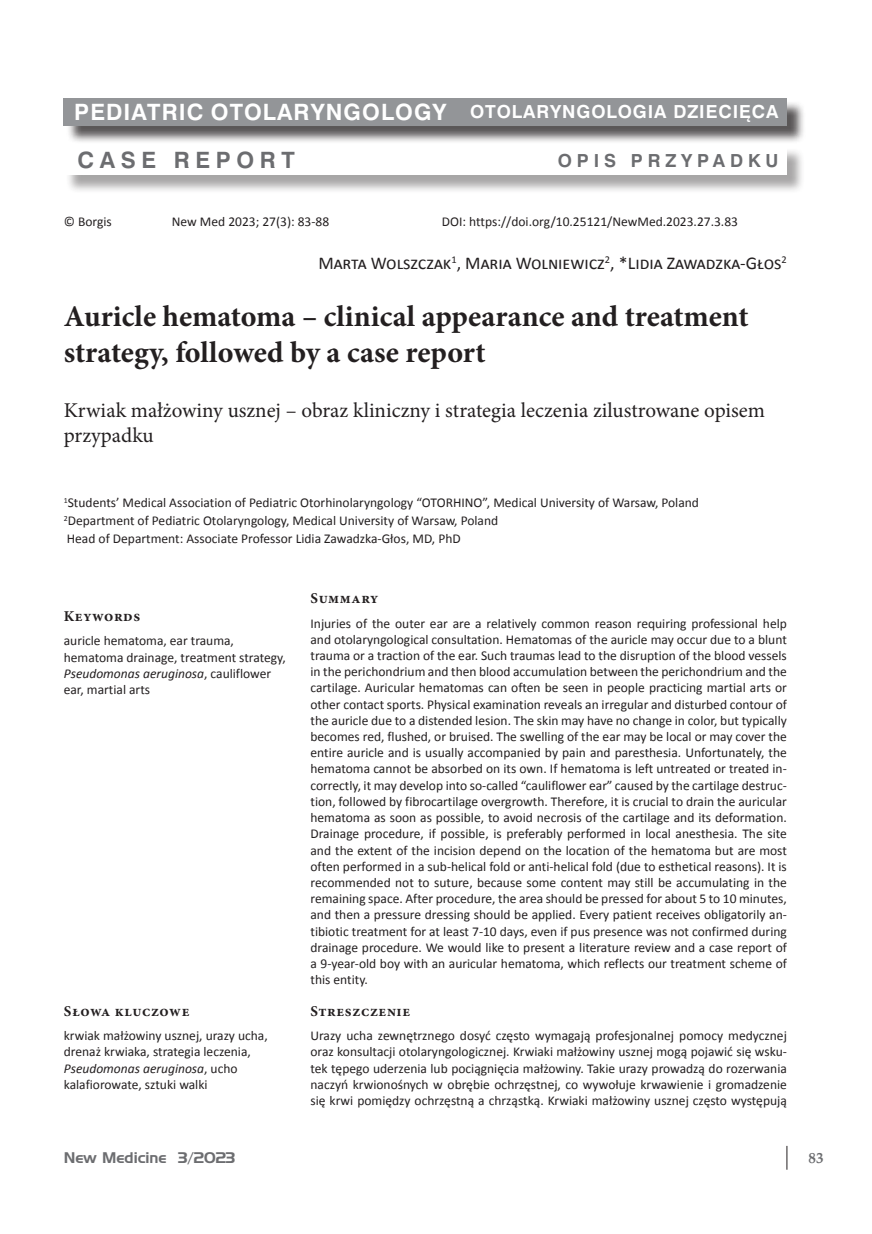
<style>
.page{position:relative;width:872px;height:1234px;background:#fff}
.page>*{position:absolute;margin:0;border:0;box-sizing:border-box;transform-origin:0 0}
.t1{font:700 30px/36px "Minion Pro";color:#231f20}
.t2{font:700 22.5px "Szwajcar EE";letter-spacing:.25em;color:#6c6d70}
.t3{font:21px/25.2px "Minion Pro";color:#231f20}
.t4{font:18px "Calibri";color:#231f20}
.t5{font:700 18px "Szwajcar EE";letter-spacing:.05em;color:#fff}
.t6{font:700 18px "Szwajcar EE";letter-spacing:.27em;color:#6c6d70}
.t7{font:700 15px "Minion Pro";letter-spacing:.045em;color:#231f20}
.t8{font:15px "Grotesk Handel EE";color:#6c6d70}
.t9{font:700 15px "Palatino Linotype";color:#6c6d70}
.t10{font:13.5px/16.2px "Calibri";color:#231f20}
.s1{font-size:22.5px}
.s2{font-style:italic}
</style>
<div class="page">
<svg style="left:786px;top:1145px;width:1px;height:24px"></svg>
<div style="left:66px;top:100px;width:739px;height:44px;background:#231f20;opacity:.75"></div>
<div style="left:64px;top:98px;width:723px;height:27px;background:#939598"></div>
<div style="left:65px;top:147px;width:740px;height:47px;background:#231f20;opacity:.4"></div>
<div style="left:63px;top:145px;width:723px;height:30px;background:#fff"></div>
<h3 class="t5" style="left:74px;top:101px;width:705px"><span class="s1">PEDIATRIC OTOLARYNGOLOGY</span> OTOLARYNGOLOGIA DZIECIĘCA</h3>
<h2 class="t2" style="left:77px;top:146px;width:219px">CASE REPORT</h2>
<h3 class="t6" style="left:558px;top:149px;width:222px">OPIS PRZYPADKU</h3>
<p class="t10" style="left:64px;top:213px;width:50px">© Borgis</p>
<p class="t10" style="left:172px;top:213px;width:159px">New Med 2023; 27(3): 83-88</p>
<p class="t10" style="left:442px;top:213px;width:297px">DOI: https://doi.org/10.25121/NewMed.2023.27.3.83</p>
<h3 class="t4" style="left:318px;top:251px;width:470px">Marta Wolszczak<sup>1</sup>, Maria Wolniewicz<sup>2</sup>, *Lidia Zawadzka-Głos<sup>2</sup></h3>
<h1 class="t1" style="left:64px;top:298px;width:686px">Auricle hematoma – clinical appearance and treatment strategy, followed by a case report</h1>
<h3 class="t3" style="left:64px;top:398px;width:703px">Krwiak małżowiny usznej – obraz kliniczny i strategia leczenia zilustrowane opisem przypadku</h3>
<p class="t10" style="left:64px;top:493px;width:636px;line-height:18px"><sup>1</sup>Students’ Medical Association of Pediatric Otorhinolaryngology “OTORHINO”, Medical University of Warsaw, Poland<br><sup>2</sup>Department of Pediatric Otolaryngology, Medical University of Warsaw, Poland<br>Head of Department: Associate Professor Lidia Zawadzka-Głos, MD, PhD</p>
<p class="t7" style="left:64px;top:605px;width:78px">Keywords</p>
<p class="t10" style="left:64px;top:632px;width:223px">auricle hematoma, ear trauma, hematoma drainage, treatment strategy,<br><span class="s2">Pseudomonas aeruginosa</span>, cauliflower ear, martial arts</p>
<p class="t7" style="left:64px;top:999px;width:127px">Słowa kluczowe</p>
<p class="t10" style="left:64px;top:1027px;width:205px">krwiak małżowiny usznej, urazy ucha, drenaż krwiaka, strategia leczenia, <span class="s2">Pseudomonas aeruginosa</span>, ucho kalafiorowate, sztuki walki</p>
<p class="t7" style="left:310px;top:587px;width:69px">Summary</p>
<p class="t10" style="left:310px;top:615px;width:478px;text-align:justify">Injuries of the outer ear are a relatively common reason requiring professional help and otolaryngological consultation. Hematomas of the auricle may occur due to a blunt trauma or a traction of the ear. Such traumas lead to the disruption of the blood vessels in the perichondrium and then blood accumulation between the perichondrium and the cartilage. Auricular hematomas can often be seen in people practicing martial arts or other contact sports. Physical examination reveals an irregular and disturbed contour of the auricle due to a distended lesion. The skin may have no change in color, but typically becomes red, flushed, or bruised. The swelling of the ear may be local or may cover the entire auricle and is usually accompanied by pain and paresthesia. Unfortunately, the hematoma cannot be absorbed on its own. If hematoma is left untreated or treated in&shy;correctly, it may develop into so-called “cauliflower ear” caused by the cartilage destruc&shy;tion, followed by fibrocartilage overgrowth. Therefore, it is crucial to drain the auricular hematoma as soon as possible, to avoid necrosis of the cartilage and its deformation.<br>Drainage procedure, if possible, is preferably performed in local anesthesia. The site and the extent of the incision depend on the location of the hematoma but are most often performed in a sub-helical fold or anti-helical fold (due to esthetical reasons). It is recommended not to suture, because some content may still be accumulating in the remaining space. After procedure, the area should be pressed for about 5 to 10 minutes, and then a pressure dressing should be applied. Every patient receives obligatorily an&shy;tibiotic treatment for at least 7-10 days, even if pus presence was not confirmed during drainage procedure. We would like to present a literature review and a case report of a 9-year-old boy with an auricular hematoma, which reflects our treatment scheme of this entity.</p>
<p class="t7" style="left:310px;top:999px;width:101px">Streszczenie</p>
<p class="t10" style="left:310px;top:1027px;width:478px;text-align:justify">Urazy ucha zewnętrznego dosyć często wymagają profesjonalnej pomocy medycznej oraz konsultacji otolaryngologicznej. Krwiaki małżowiny usznej mogą pojawić się wsku&shy;tek tępego uderzenia lub pociągnięcia małżowiny. Takie urazy prowadzą do rozerwania naczyń krwionośnych w obrębie ochrzęstnej, co wywołuje krwawienie i gromadzenie się krwi pomiędzy ochrzęstną a chrząstką. Krwiaki małżowiny usznej często występują</p>
<p class="t8" style="left:64px;top:1148px;width:173px">New Medicine 3/2023</p>
<p class="t9" style="left:808px;top:1146px;width:16px">83</p>
</div>
